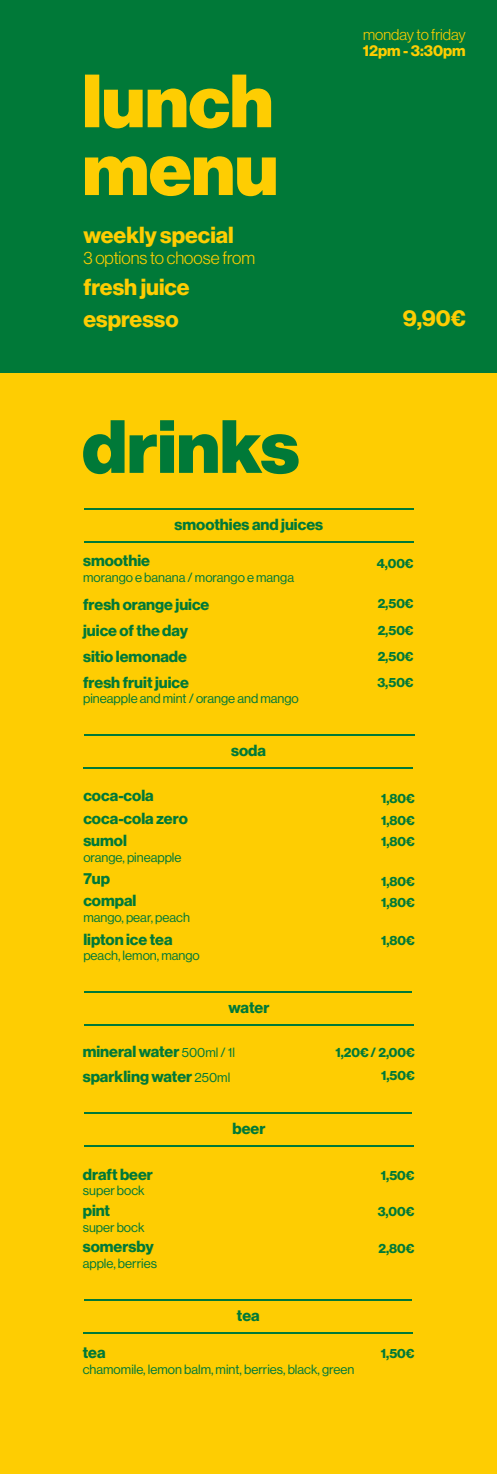
<style>
.page{position:relative;width:497px;height:1474px;background:#fff}
.page>*{position:absolute;margin:0;border:0;box-sizing:border-box;transform-origin:0 0}
.t1{font:73.5px/67.7px "N Haas Grotesk DS Pro 95 Blk";color:#fecd02}
.t2{font:73.5px "N Haas Grotesk DS Pro 95 Blk";color:#007938}
.t3{font:22.75px/31.5px "N Haas Grotesk DS Pro 75 Bd";color:#fecd02}
.t4{font:17.5px "N Haas Grotesk DS Pro 45 Lt";color:#fecd02}
.t5{font:15.75px/25.9px "N Haas Grotesk DS Pro 75 Bd";color:#007938}
.t6{font:15.4px "N Haas Grotesk DS Pro 45 Lt";color:#fecd02}
.t7{font:15.4px "N Haas Grotesk DS Pro 75 Bd";color:#fecd02}
.t8{font:13.12px "N Haas Grotesk DS Pro 55 Rg";color:#007938}
.t9{font:13.12px/26.4px "N Haas Grotesk DS Pro 75 Bd";color:#007938;text-align:justify}
.s1{font-family:"N Haas Grotesk DS Pro 55 Rg";font-size:13.12px}
</style>
<div class="page">
<div style="left:0;top:0;width:496px;height:1473px;background:#fecd02"></div>
<hr style="left:84px;top:541px;width:329px;height:1px;background:#007938">
<hr style="left:84px;top:508px;width:329px;height:2px;background:#007938">
<hr style="left:84px;top:734px;width:330px;height:1px;background:#007938">
<hr style="left:83px;top:766px;width:329px;height:2px;background:#007938">
<hr style="left:84px;top:991px;width:327px;height:1px;background:#007938">
<hr style="left:83px;top:1023px;width:330px;height:2px;background:#007938">
<hr style="left:84px;top:1112px;width:327px;height:2px;background:#007938">
<hr style="left:83px;top:1145px;width:330px;height:1px;background:#007938">
<hr style="left:83px;top:1299px;width:328px;height:1px;background:#007938">
<hr style="left:83px;top:1331px;width:329px;height:2px;background:#007938">
<div style="left:0;top:0;width:496px;height:373px;background:#007938"></div>
<h1 class="t1" style="left:82px;top:68px;width:197px">lunch menu</h1>
<h2 class="t3" style="left:83px;top:219px;width:152px">weekly special</h2>
<p class="t4" style="left:83px;top:247px;width:173px">3 options to choose from</p>
<h2 class="t3" style="left:83px;top:272px;width:108px">fresh juice espresso</h2>
<h1 class="t2" style="left:82px;top:404px;width:218px">drinks</h1>
<p class="t5" style="left:174px;top:511px;width:150px">smoothies and juices</p>
<p class="t5" style="left:83px;top:548px;width:68px">smoothie</p>
<p class="t8" style="left:83px;top:570px;width:212px">morango e banana / morango e manga</p>
<p class="t5" style="left:83px;top:591px;width:128px">fresh orange juice juice of the day sitio lemonade fresh fruit juice</p>
<p class="t8" style="left:83px;top:691px;width:217px">pineapple and mint / orange and mango</p>
<p class="t5" style="left:83px;top:784px;width:106px;line-height:22.4px">coca-cola coca-cola zero sumol</p>
<p class="t8" style="left:83px;top:849px;width:100px">orange, pineapple</p>
<p class="t5" style="left:83px;top:867px;width:55px;line-height:22.4px">7up compal</p>
<p class="t8" style="left:83px;top:910px;width:108px">mango, pear, peach</p>
<p class="t5" style="left:83px;top:926px;width:91px">lipton ice tea</p>
<p class="t8" style="left:83px;top:948px;width:118px">peach, lemon, mango</p>
<p class="t5" style="left:231px;top:737px;width:36px">soda</p>
<p class="t5" style="left:228px;top:994px;width:42px">water</p>
<p class="t6" style="left:362px;top:26px;width:104px">monday to friday</p>
<p class="t7" style="left:362px;top:41px;width:104px">12pm - 3:30pm</p>
<h2 class="t3" style="left:402px;top:303px;width:64px">9,90€</h2>
<p class="t9" style="left:376px;top:550px;width:38px">4,00€</p>
<p class="t9" style="left:377px;top:590px;width:37px">2,50€ 2,50€ 2,50€ 3,50€</p>
<p class="t9" style="left:380px;top:787px;width:35px;line-height:21.9px">1,80€ 1,80€ 1,80€</p>
<p class="t9" style="left:380px;top:870px;width:35px;line-height:21.2px">1,80€<br>1,80€</p>
<p class="t9" style="left:380px;top:927px;width:35px">1,80€</p>
<p class="t5" style="left:83px;top:1038px;width:153px">mineral water <span class="s1">500ml / 1l </span>sparkling water <span class="s1">250ml</span></p>
<p class="t9" style="left:335px;top:1041px;width:81px;line-height:23.3px;text-align:right">1,20€ / 2,00€<br>1,50€</p>
<p class="t5" style="left:83px;top:1161px;width:71px">draft beer</p>
<p class="t8" style="left:83px;top:1183px;width:63px">super bock</p>
<p class="t5" style="left:83px;top:1197px;width:29px">pint</p>
<p class="t8" style="left:83px;top:1219px;width:63px">super bock</p>
<p class="t5" style="left:83px;top:1234px;width:72px">somersby</p>
<p class="t8" style="left:83px;top:1256px;width:76px">apple, berries</p>
<p class="t5" style="left:232px;top:1116px;width:34px">beer</p>
<p class="t5" style="left:236px;top:1302px;width:24px">tea</p>
<p class="t5" style="left:83px;top:1339px;width:24px">tea</p>
<p class="t8" style="left:83px;top:1361px;width:273px">chamomile, lemon balm, mint, berries, black, green</p>
<p class="t9" style="left:380px;top:1162px;width:35px">1,50€</p>
<p class="t9" style="left:377px;top:1198px;width:38px">3,00€</p>
<p class="t9" style="left:378px;top:1235px;width:37px">2,80€</p>
<p class="t9" style="left:380px;top:1340px;width:35px">1,50€</p>
</div>
